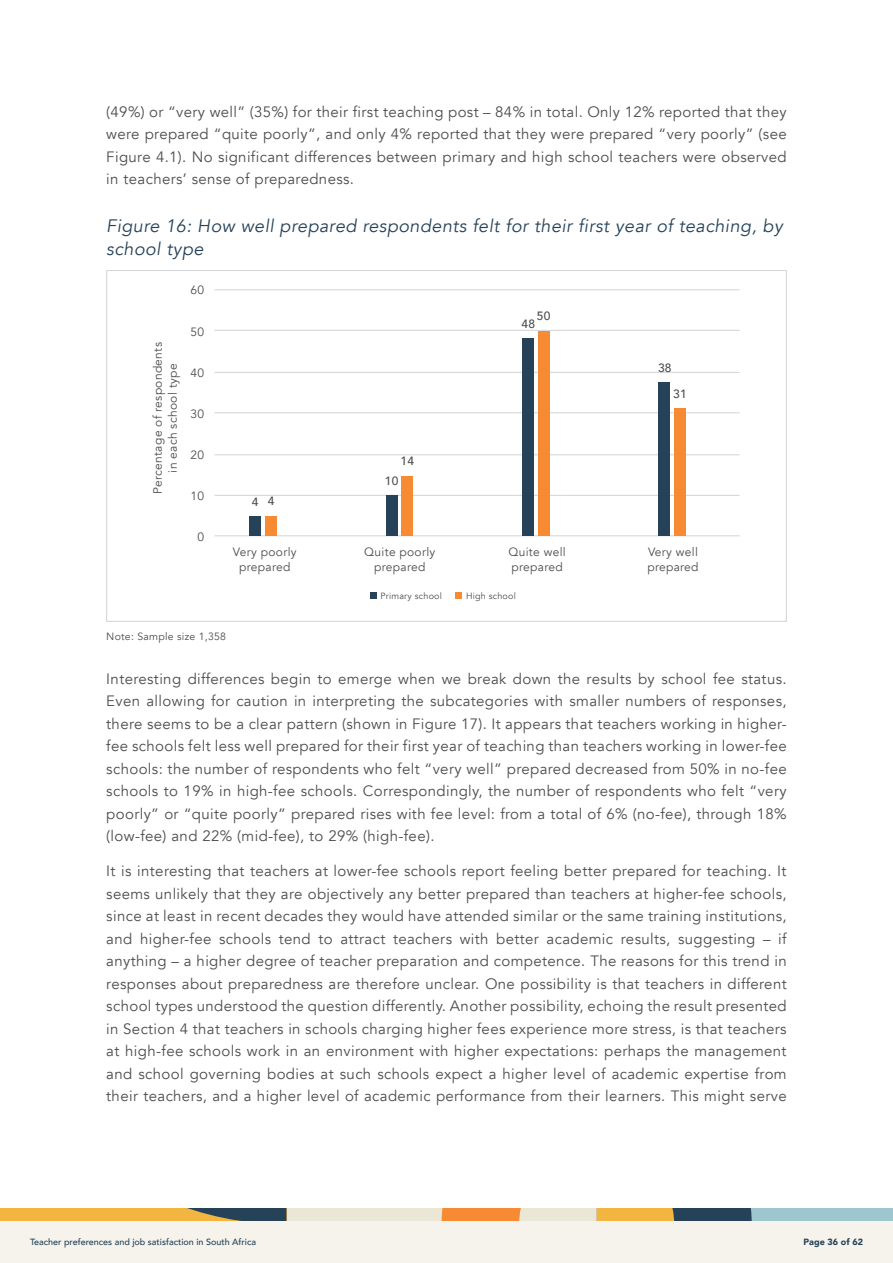
<style>
.page{position:relative;width:893px;height:1263px;background:#fff}
.page>*{position:absolute;margin:0;border:0;box-sizing:border-box;transform-origin:0 0}
.t1{font:italic 18px/22.5px "Avenir";letter-spacing:.025em;color:#264258}
.t2{font:15px/22.5px "Avenir";letter-spacing:.025em;color:#4d4d4f;text-align:justify}
.t3{font:12px/15px "Avenir";letter-spacing:.025em;color:#4d4d4f;text-align:center}
.t4{font:500 12px "Avenir";letter-spacing:.025em;color:#4d4d4f}
.t5{font:10.5px "Avenir";letter-spacing:.025em;color:#4d4d4f}
.t6{font:500 9px "Avenir";color:#264258}
.t7{font:9px "Avenir";letter-spacing:.025em;color:#4d4d4f}
.t8{font:900 9px "Avenir";color:#264258}
</style>
<div class="page">
<div style="left:0;top:1208px;width:893px;height:55px;background:#f5f3ec"></div>
<div style="left:0;top:1208px;width:893px;height:12px;background:#ebe7d7"></div>
<svg style="left:0;top:1208px;width:286px;height:12px"></svg>
<svg style="left:442px;top:1208px;width:451px;height:12px"></svg>
<div style="left:106px;top:270px;width:681px;height:352px;background:#fff;border:1px solid #d1d3d4"></div>
<hr style="left:214px;top:289px;width:526px;height:1px;background:#d1d3d4">
<hr style="left:214px;top:330px;width:526px;height:1px;background:#d1d3d4">
<hr style="left:214px;top:372px;width:526px;height:1px;background:#d1d3d4">
<hr style="left:214px;top:412px;width:526px;height:1px;background:#d1d3d4">
<hr style="left:214px;top:454px;width:526px;height:1px;background:#d1d3d4">
<hr style="left:214px;top:495px;width:526px;height:1px;background:#d1d3d4">
<hr style="left:214px;top:535px;width:526px;height:1px;background:#d1d3d4">
<div style="left:370px;top:592px;width:7px;height:7px;background:#264258"></div>
<div style="left:456px;top:592px;width:6px;height:7px;background:#f68b33"></div>
<div style="left:250px;top:516px;width:11px;height:19px;background:#264258"></div>
<div style="left:266px;top:516px;width:11px;height:19px;background:#f68b33"></div>
<div style="left:386px;top:495px;width:11px;height:40px;background:#264258"></div>
<div style="left:402px;top:476px;width:11px;height:59px;background:#f68b33"></div>
<div style="left:659px;top:382px;width:11px;height:153px;background:#264258"></div>
<div style="left:675px;top:408px;width:11px;height:127px;background:#f68b33"></div>
<div style="left:522px;top:338px;width:11px;height:197px;background:#264258"></div>
<div style="left:538px;top:331px;width:11px;height:204px;background:#f68b33"></div>
<p class="t2" style="left:106px;top:101px;width:682px">(49%) or “very well” (35%) for their first teaching post – 84% in total. Only 12% reported that they were prepared “quite poorly”, and only 4% reported that they were prepared “very poorly” (see Figure 4.1). No significant differences between primary and high school teachers were observed in teachers’ sense of preparedness.</p>
<p class="t1" style="left:106px;top:215px;width:678px">Figure 16: How well prepared respondents felt for their first year of teaching, by school type</p>
<p class="t3" style="left:190px;top:283px;width:15px">60</p>
<p class="t3" style="left:190px;top:324px;width:15px">50</p>
<p class="t3" style="left:190px;top:365px;width:15px">40</p>
<p class="t3" style="left:190px;top:406px;width:15px">30</p>
<p class="t3" style="left:190px;top:447px;width:15px">20</p>
<p class="t3" style="left:190px;top:488px;width:15px">10</p>
<p class="t3" style="left:197px;top:529px;width:8px">0</p>
<p class="t4" style="left:537px;top:305px;width:15px">50</p>
<p class="t4" style="left:521px;top:313px;width:15px">48</p>
<p class="t3" style="left:150px;top:494px;width:153px;rotate:-90deg">Percentage of respondents in each school type</p>
<p class="t4" style="left:658px;top:357px;width:15px">38</p>
<p class="t4" style="left:673px;top:383px;width:15px">31</p>
<p class="t4" style="left:400px;top:451px;width:15px">14</p>
<p class="t4" style="left:385px;top:470px;width:15px">10</p>
<p class="t4" style="left:252px;top:491px;width:24px">4 4</p>
<p class="t3" style="left:233px;top:545px;width:65px">Very poorly prepared</p>
<p class="t3" style="left:364px;top:545px;width:73px">Quite poorly prepared</p>
<p class="t3" style="left:508px;top:545px;width:59px;text-align:left">Quite well prepared</p>
<p class="t3" style="left:647px;top:545px;width:53px;text-align:left">Very well prepared</p>
<p class="t7" style="left:381px;top:590px;width:63px">Primary school</p>
<p class="t7" style="left:466px;top:590px;width:51px">High school</p>
<p class="t5" style="left:106px;top:630px;width:121px">Note: Sample size 1,358</p>
<p class="t2" style="left:106px;top:667px;width:682px">Interesting differences begin to emerge when we break down the results by school fee status.<br>Even allowing for caution in interpreting the subcategories with smaller numbers of responses, there seems to be a clear pattern (shown in Figure 17). It appears that teachers working in higher&shy;fee schools felt less well prepared for their first year of teaching than teachers working in lower-fee schools: the number of respondents who felt “very well” prepared decreased from 50% in no-fee schools to 19% in high-fee schools. Correspondingly, the number of respondents who felt “very poorly” or “quite poorly” prepared rises with fee level: from a total of 6% (no-fee), through 18% (low-fee) and 22% (mid-fee), to 29% (high-fee).</p>
<p class="t2" style="left:106px;top:860px;width:682px">It is interesting that teachers at lower-fee schools report feeling better prepared for teaching. It seems unlikely that they are objectively any better prepared than teachers at higher-fee schools, since at least in recent decades they would have attended similar or the same training institutions, and higher-fee schools tend to attract teachers with better academic results, suggesting – if anything – a higher degree of teacher preparation and competence. The reasons for this trend in responses about preparedness are therefore unclear. One possibility is that teachers in different school types understood the question differently. Another possibility, echoing the result presented in Section 4 that teachers in schools charging higher fees experience more stress, is that teachers at high-fee schools work in an environment with higher expectations: perhaps the management and school governing bodies at such schools expect a higher level of academic expertise from their teachers, and a higher level of academic performance from their learners. This might serve</p>
<p class="t6" style="left:30px;top:1234px;width:228px">Teacher preferences and job satisfaction in South Africa</p>
<p class="t8" style="left:803px;top:1234px;width:61px">Page 36 of 62</p>
</div>
